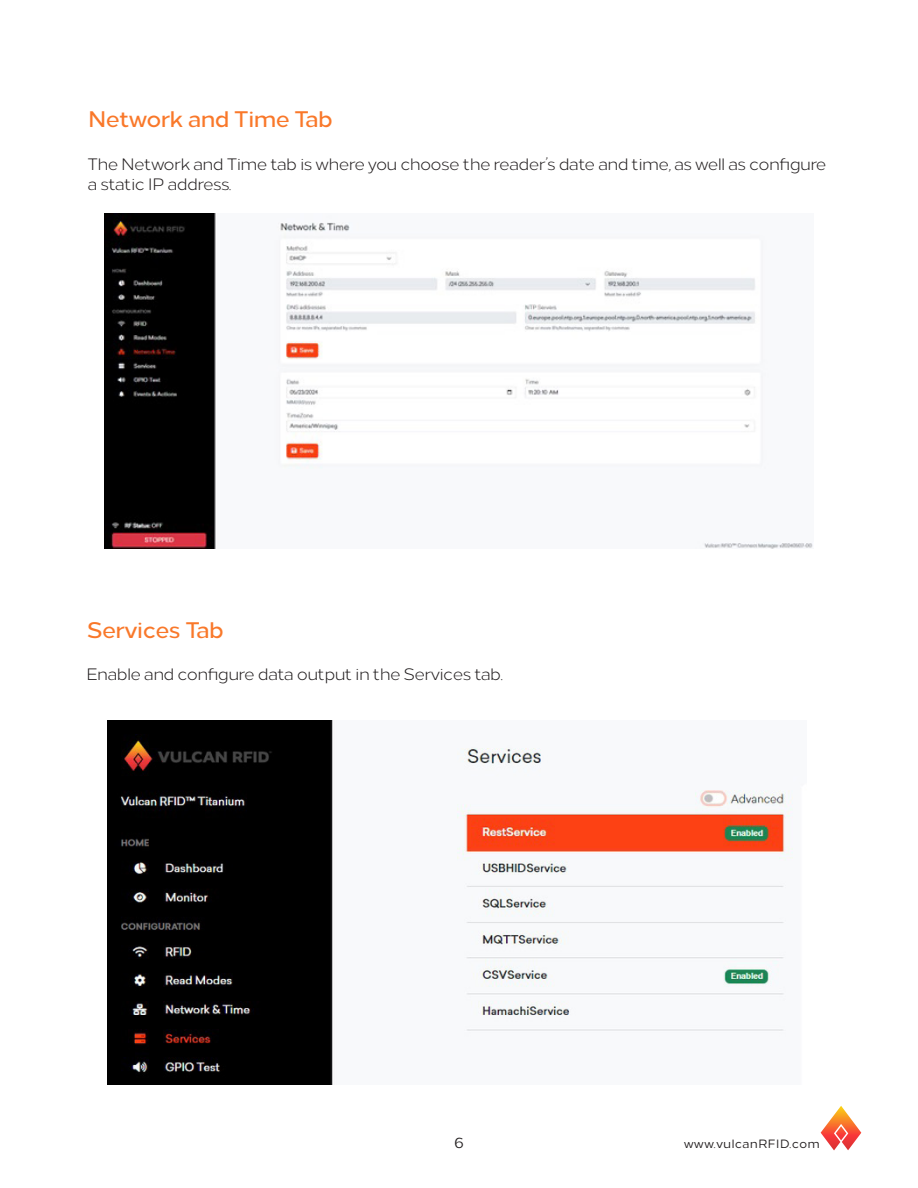
<style>
.page{position:relative;width:918px;height:1188px;background:#fff}
.page>*{position:absolute;margin:0;border:0;box-sizing:border-box;transform-origin:0 0}
.t1{font:100 22.5px "Loew Variable";color:#f9782a}
.t2{font:100 16.5px/19.8px "Loew Variable";color:#231f20}
.t3{font:100 15px "Loew Variable";color:#231f20}
.t4{font:100 12px "Loew Variable";letter-spacing:.06em;color:#231f20}
</style>
<div class="page">
<svg style="left:821px;top:1106px;width:40px;height:44px"></svg>
<img style="left:105px;top:214px;width:708px;height:335px">
<img style="left:107px;top:721px;width:686px;height:364px">
<p class="t1" style="left:89px;top:102px;width:246px">Network and Time Tab</p>
<p class="t2" style="left:88px;top:153px;width:740px">The Network and Time tab is where you choose the reader’s date and time, as well as configure a static IP address.</p>
<p class="t1" style="left:87px;top:612px;width:138px">Services Tab</p>
<p class="t2" style="left:86px;top:663px;width:418px">Enable and configure data output in the Services tab.</p>
<p class="t3" style="left:454px;top:1131px;width:10px">6</p>
<p class="t4" style="left:684px;top:1134px;width:137px">www.vulcanRFID.com</p>
</div>
